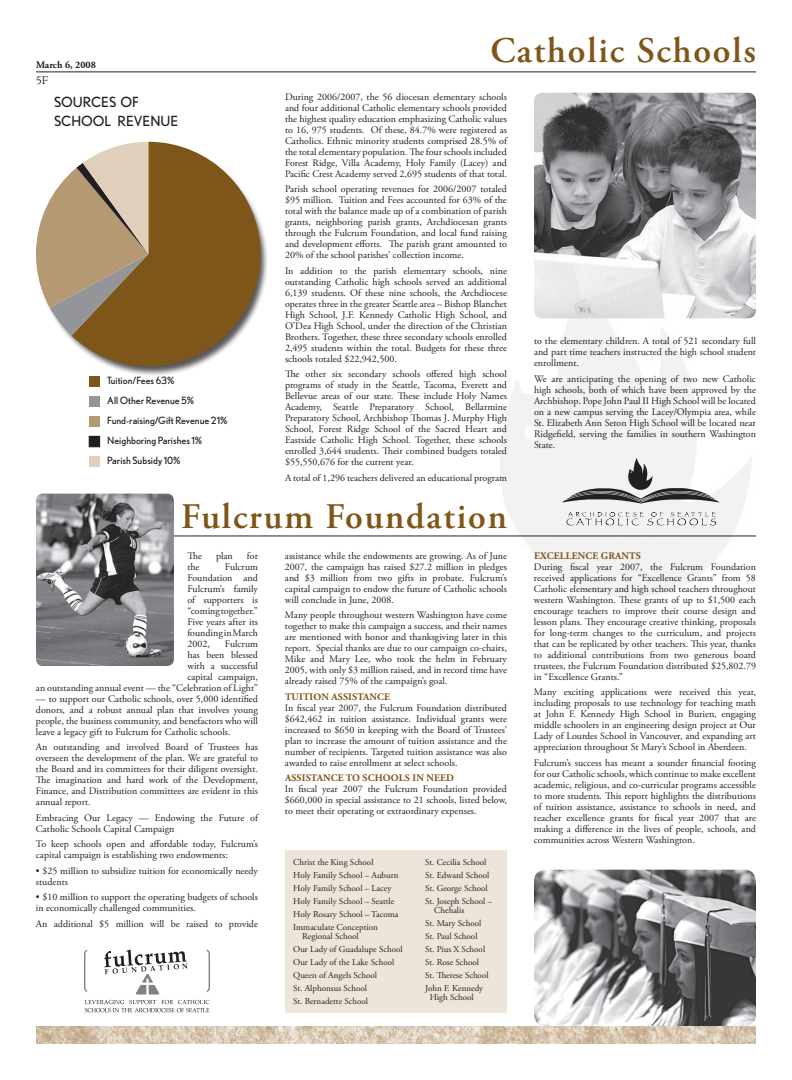
<style>
.page{position:relative;width:792px;height:1080px;background:#fff}
.page>*{position:absolute;margin:0;border:0;box-sizing:border-box;transform-origin:0 0}
.t1{font:600 36px "Adobe Garamond Pro";letter-spacing:.05em;color:#7f5619}
.t2{font:14px/19px "Nobel";color:#231f20}
.t3{font:300 12px "Adobe Jenson Pro";color:#231f20}
.t4{font:10px/11px "Adobe Garamond Pro";color:#231f20;text-align:justify}
.t5{font:10px "Nobel";color:#231f20}
.t6{font:700 10px "Adobe Garamond Pro";letter-spacing:.015em;color:#7f5619}
.t7{font:700 10px "Adobe Garamond Pro";color:#231f20}
.t8{font:9px/13px "Adobe Garamond Pro";color:#231f20}
.s1{font-weight:700;color:#7f5619}
</style>
<div class="page">
<div style="left:285px;top:850px;width:222px;height:163px;background:#eee5da"></div>
<img style="left:534px;top:870px;width:222px;height:156px">
<hr style="left:36px;top:536px;width:720px;height:1px;background:#231f20">
<img style="left:36px;top:1026px;width:720px;height:18px">
<svg style="left:562px;top:458px;width:158px;height:46px"></svg>
<svg style="left:566px;top:512px;width:150px;height:14px"></svg>
<hr style="left:36px;top:72px;width:720px;height:1px;background:#231f20">
<div style="left:38px;top:145px;width:236px;height:236px;background:#231f20;opacity:.75"></div>
<svg style="left:71px;top:142px;width:190px;height:224px;fill:#7f5619"></svg>
<svg style="left:36px;top:142px;width:112px;height:193px"></svg>
<div style="left:89px;top:376px;width:11px;height:11px;background:#7f5619"></div>
<div style="left:89px;top:416px;width:11px;height:11px;background:#b59973"></div>
<div style="left:89px;top:456px;width:11px;height:11px;background:#dfcfbb"></div>
<div style="left:89px;top:396px;width:11px;height:11px;background:#939598"></div>
<div style="left:89px;top:436px;width:11px;height:11px;background:#231f20"></div>
<svg style="left:84px;top:950px;width:126px;height:62px"></svg>
<img style="left:534px;top:93px;width:222px;height:225px">
<img style="left:36px;top:494px;width:138px;height:172px">
<p class="t7" style="left:36px;top:59px;width:62px">MARCH 6, 2008</p>
<p class="t3" style="left:36px;top:73px;width:14px">5F</p>
<p class="t2" style="left:54px;top:92px;width:126px">sources of school revenue</p>
<p class="t5" style="left:107px;top:375px;width:69px">Tuition/Fees 63%</p>
<p class="t5" style="left:107px;top:415px;width:122px">Fund-raising/Gift Revenue 21%</p>
<p class="t5" style="left:107px;top:454px;width:75px">Parish Subsidy 10%</p>
<p class="t5" style="left:107px;top:394px;width:89px">All Other Revenue 5%</p>
<p class="t5" style="left:107px;top:435px;width:97px">Neighboring Parishes 1%</p>
<p class="t1" style="left:491px;top:30px;width:267px">Catholic Schools</p>
<p class="t4" style="left:285px;top:92px;width:224px">During 2006/2007, the 56 diocesan elementary schools and four additional Catholic elementary schools provided the highest quality education emphasizing Catholic values to 16, 975 students. Of these, 84.7% were registered as Catholics. Ethnic minority students comprised 28.5% of the total elementary population. The four schools included Forest Ridge, Villa Academy, Holy Family (Lacey) and Pacific Crest Academy served 2,695 students of that total.</p>
<p class="t4" style="left:285px;top:184px;width:223px">Parish school operating revenues for 2006/2007 totaled $95 million. Tuition and Fees accounted for 63% of the total with the balance made up of a combination of parish grants, neighboring parish grants, Archdiocesan grants through the Fulcrum Foundation, and local fund raising and development efforts. The parish grant amounted to 20% of the school parishes’ collection income.</p>
<p class="t4" style="left:285px;top:266px;width:224px">In addition to the parish elementary schools, nine outstanding Catholic high schools served an additional 6,139 students. Of these nine schools, the Archdiocese operates three in the greater Seattle area – Bishop Blanchet High School, J.F. Kennedy Catholic High School, and O’Dea High School, under the direction of the Christian Brothers. Together, these three secondary schools enrolled 2,495 students within the total. Budgets for these three schools totaled $22,942,500.</p>
<p class="t4" style="left:285px;top:369px;width:224px">The other six secondary schools offered high school programs of study in the Seattle, Tacoma, Everett and Bellevue areas of our state. These include Holy Names Academy, Seattle Preparatory School, Bellarmine Preparatory School, Archbishop Thomas J. Murphy High School, Forest Ridge School of the Sacred Heart and Eastside Catholic High School. Together, these schools enrolled 3,644 students. Their combined budgets totaled $55,550,676 for the current year.</p>
<p class="t4" style="left:285px;top:473px;width:224px">A total of 1,296 teachers delivered an educational program</p>
<p class="t4" style="left:534px;top:336px;width:224px">to the elementary children. A total of 521 secondary full and part time teachers instructed the high school student enrollment.</p>
<p class="t4" style="left:534px;top:373px;width:224px">We are anticipating the opening of two new Catholic high schools, both of which have been approved by the Archbishop. Pope John Paul II High School will be located on a new campus serving the Lacey/Olympia area, while St. Elizabeth Ann Seton High School will be located near Ridgefield, serving the families in southern Washington State.</p>
<p class="t1" style="left:181px;top:496px;width:327px">Fulcrum Foundation</p>
<p class="t4" style="left:187px;top:551px;width:16px">The</p>
<p class="t4" style="left:216px;top:551px;width:18px">plan</p>
<p class="t4" style="left:247px;top:551px;width:13px">for</p>
<p class="t4" style="left:187px;top:562px;width:14px">the</p>
<p class="t4" style="left:187px;top:562px;width:72px;text-indent:37px">Fulcrum Foundation and Fulcrum’s family of supporters is “coming together.” Five years after its founding in March 2002,</p>
<p class="t4" style="left:36px;top:639px;width:223px;text-align:right">Fulcrum<br>has been blessed<br>with a successful<br>capital campaign,<br>an outstanding annual event — the “Celebration of Light”</p>
<p class="t4" style="left:36px;top:694px;width:223px">— to support our Catholic schools, over 5,000 identified donors, and a robust annual plan that involves young people, the business community, and benefactors who will leave a legacy gift to Fulcrum for Catholic schools.</p>
<p class="t4" style="left:36px;top:742px;width:224px">An outstanding and involved Board of Trustees has overseen the development of the plan. We are grateful to the Board and its committees for their diligent oversight.<br>The imagination and hard work of the Development, Finance, and Distribution committees are evident in this annual report.</p>
<p class="t4" style="left:36px;top:813px;width:224px">Embracing Our Legacy — Endowing the Future of<br>Catholic Schools Capital Campaign</p>
<p class="t4" style="left:36px;top:839px;width:223px">To keep schools open and affordable today, Fulcrum’s capital campaign is establishing two endowments:</p>
<p class="t4" style="left:36px;top:866px;width:223px">• $25 million to subsidize tuition for economically needy students</p>
<p class="t4" style="left:36px;top:892px;width:223px">• $10 million to support the operating budgets of schools in economically challenged communities.</p>
<p class="t4" style="left:36px;top:919px;width:223px">An additional $5 million will be raised to provide</p>
<p class="t4" style="left:285px;top:551px;width:224px">assistance while the endowments are growing. As of June 2007, the campaign has raised $27.2 million in pledges and $3 million from two gifts in probate. Fulcrum’s capital campaign to endow the future of Catholic schools will conclude in June, 2008.</p>
<p class="t4" style="left:285px;top:610px;width:224px">Many people throughout western Washington have come together to make this campaign a success, and their names are mentioned with honor and thanksgiving later in this report. Special thanks are due to our campaign co-chairs, Mike and Mary Lee, who took the helm in February 2005, with only $3 million raised, and in record time have already raised 75% of the campaign’s goal.</p>
<p class="t4" style="left:285px;top:692px;width:224px;text-align:left"><span class="s1">TUITION ASSISTANCE<br></span>In fiscal year 2007, the Fulcrum Foundation distributed $642,462 in tuition assistance. Individual grants were increased to $650 in keeping with the Board of Trustees’ plan to increase the amount of tuition assistance and the number of recipients. Targeted tuition assistance was also awarded to raise enrollment at select schools.</p>
<p class="t6" style="left:285px;top:772px;width:149px">ASSISTANCE TO SCHOOLS IN NEE</p>
<p class="t4" style="left:285px;top:773px;width:224px;text-align:left;text-indent:161px"><span class="s1">D<br></span>In fiscal year 2007 the Fulcrum Foundation provided $660,000 in special assistance to 21 schools, listed below, to meet their operating or extraordinary expenses.</p>
<p class="t8" style="left:293px;top:856px;width:107px">Christ the King School<br>Holy Family School – Auburn<br>Holy Family School – Lacey<br>Holy Family School – Seattle<br>Holy Rosary School – Tacoma<br>Immaculate Conception</p>
<p class="t8" style="left:293px;top:930px;width:111px;text-indent:9px">Regional School<br>Our Lady of Guadalupe School<br>Our Lady of the Lake School<br>Queen of Angels School<br>St. Alphonsus School<br>St. Bernadette School</p>
<p class="t8" style="left:425px;top:856px;width:68px">St. Cecilia School<br>St. Edward School<br>St. George School<br>St. Joseph School –</p>
<p class="t8" style="left:425px;top:904px;width:65px;text-indent:9px">Chehalis<br>St. Mary School<br>St. Paul School<br>St. Pius X School<br>St. Rose School<br>St. Therese School<br>John F. Kennedy</p>
<p class="t8" style="left:430px;top:991px;width:45px">High School</p>
<p class="t4" style="left:534px;top:551px;width:224px;text-align:left"><span class="s1">EXCELLENCE GRANTS<br></span>During fiscal year 2007, the Fulcrum Foundation received applications for “Excellence Grants” from 58<br>Catholic elementary and high school teachers throughout western Washington. These grants of up to $1,500 each encourage teachers to improve their course design and lesson plans. They encourage creative thinking, proposals for long-term changes to the curriculum, and projects that can be replicated by other teachers. This year, thanks to additional contributions from two generous board trustees, the Fulcrum Foundation distributed $25,802.79 in “Excellence Grants.”</p>
<p class="t4" style="left:534px;top:687px;width:224px">Many exciting applications were received this year, including proposals to use technology for teaching math at John F. Kennedy High School in Burien, engaging middle schoolers in an engineering design project at Our Lady of Lourdes School in Vancouver, and expanding art appreciation throughout St Mary’s School in Aberdeen.</p>
<p class="t4" style="left:534px;top:758px;width:224px">Fulcrum’s success has meant a sounder financial footing for our Catholic schools, which continue to make excellent academic, religious, and co-curricular programs accessible to more students. This report highlights the distributions of tuition assistance, assistance to schools in need, and teacher excellence grants for fiscal year 2007 that are making a difference in the lives of people, schools, and communities across Western Washington.</p>
</div>
